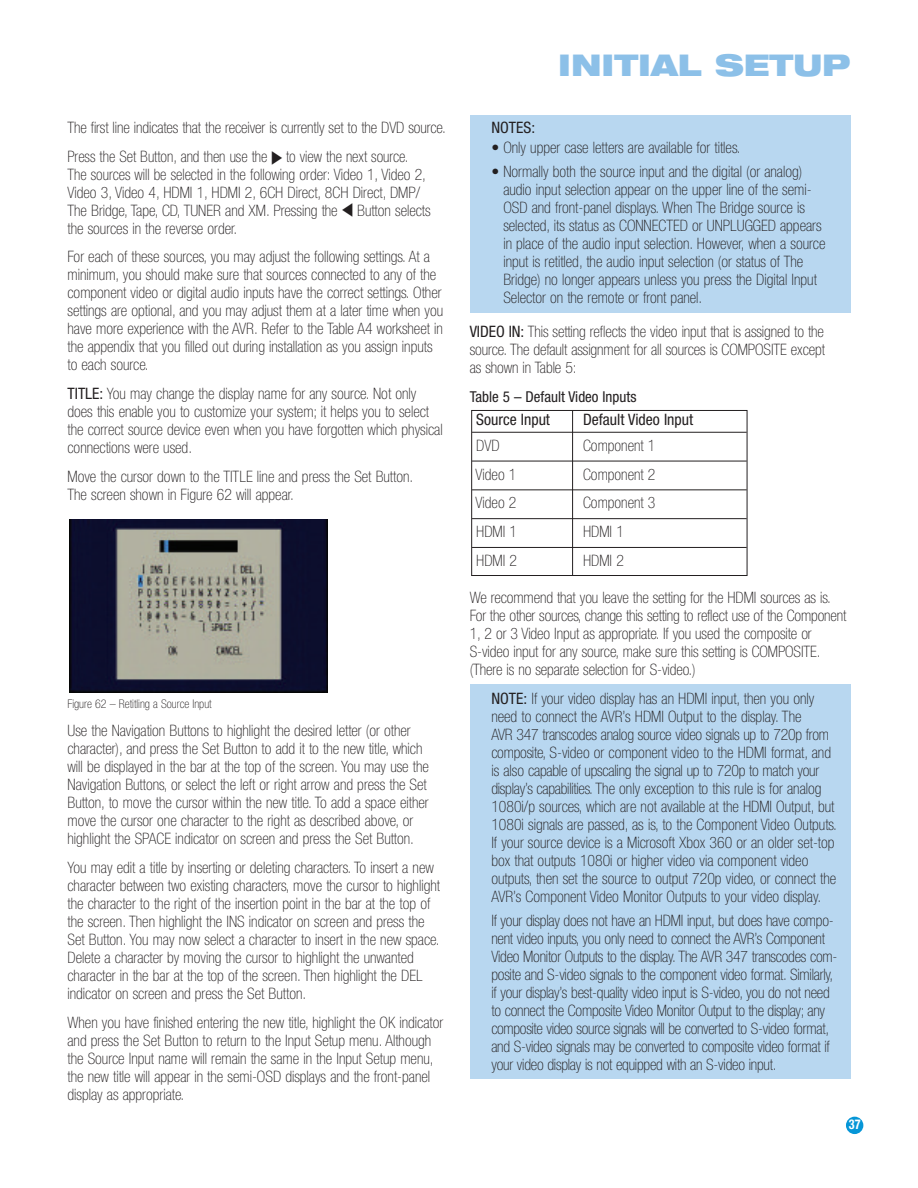
<style>
.page{position:relative;width:918px;height:1188px;background:#fff}
.page>*{position:absolute;margin:0;border:0;box-sizing:border-box;transform-origin:0 0}
.t1{font:900 expanded 30px "Helvetica Neue";color:#8cc0e8}
.t2{font:100 condensed 15.75px/18px "Helvetica Neue";color:#231f20}
.t3{font:condensed 15.75px "Helvetica Neue";color:#231f20}
.t4{font:condensed 15px "Helvetica Neue";color:#231f20}
.t5{font:700 condensed 13.5px "Helvetica Neue";color:#fff;scale:.9 1}
.t6{font:100 condensed 12px "Helvetica Neue";color:#231f20}
.s1{font-family:"Sym Dot Sqr Font";font-weight:400;font-stretch:normal;font-size:13.5px}
.s2{font-weight:400}
</style>
<div class="page">
<div style="left:846px;top:1117px;width:17px;height:17px;background:#0696d7;border-radius:50%"></div>
<div style="left:470px;top:116px;width:380px;height:197px;background:#b8d7f0"></div>
<div style="left:470px;top:684px;width:380px;height:394px;background:#b8d7f0"></div>
<hr style="left:572px;top:410px;width:1px;height:165px;background:#231f20">
<hr style="left:472px;top:432px;width:275px;height:1px;background:#231f20">
<hr style="left:472px;top:461px;width:275px;height:1px;background:#231f20">
<hr style="left:472px;top:490px;width:275px;height:1px;background:#231f20">
<hr style="left:472px;top:518px;width:275px;height:1px;background:#231f20">
<hr style="left:472px;top:547px;width:275px;height:1px;background:#231f20">
<div style="left:471px;top:410px;width:276px;height:166px;border:1px solid #231f20"></div>
<img style="left:69px;top:520px;width:258px;height:173px">
<p class="t2" style="left:68px;top:114px;width:380px;line-height:28.8px">The first line indicates that the receiver is currently set to the DVD source.<br>Press the Set Button, and then use the <span class="s1">›</span> to view the next source.</p>
<p class="t2" style="left:67px;top:166px;width:365px">The sources will be selected in the following order: Video 1, Video 2, Video 3, Video 4, HDMI 1, HDMI 2, 6CH Direct, 8CH Direct, DMP/ The Bridge, Tape, CD, TUNER and XM. Pressing the <span class="s1">‹</span> Button selects the sources in the reverse order.</p>
<p class="t2" style="left:67px;top:249px;width:377px">For each of these sources, you may adjust the following settings. At a minimum, you should make sure that sources connected to any of the component video or digital audio inputs have the correct settings. Other settings are optional, and you may adjust them at a later time when you have more experience with the AVR. Refer to the Table A4 worksheet in the appendix that you filled out during installation as you assign inputs to each source.</p>
<p class="t2" style="left:68px;top:386px;width:377px"><span class="s2">TITLE:</span> You may change the display name for any source. Not only does this enable you to customize your system; it helps you to select the correct source device even when you have forgotten which physical connections were used.</p>
<p class="t2" style="left:68px;top:469px;width:347px">Move the cursor down to the TITLE line and press the Set Button.<br>The screen shown in Figure 62 will appear.</p>
<p class="t6" style="left:68px;top:699px;width:146px">Figure 62 – Retitling a Source Input</p>
<p class="t2" style="left:68px;top:723px;width:363px">Use the Navigation Buttons to highlight the desired letter (or other character), and press the Set Button to add it to the new title, which will be displayed in the bar at the top of the screen. You may use the Navigation Buttons, or select the left or right arrow and press the Set Button, to move the cursor within the new title. To add a space either move the cursor one character to the right as described above, or highlight the SPACE indicator on screen and press the Set Button.</p>
<p class="t2" style="left:68px;top:860px;width:374px">You may edit a title by inserting or deleting characters. To insert a new character between two existing characters, move the cursor to highlight the character to the right of the insertion point in the bar at the top of the screen. Then highlight the INS indicator on screen and press the Set Button. You may now select a character to insert in the new space.<br>Delete a character by moving the cursor to highlight the unwanted character in the bar at the top of the screen. Then highlight the DEL indicator on screen and press the Set Button.</p>
<p class="t2" style="left:68px;top:1015px;width:377px">When you have finished entering the new title, highlight the OK indicator and press the Set Button to return to the Input Setup menu. Although the Source Input name will remain the same in the Input Setup menu, the new title will appear in the semi-OSD displays and the front-panel display as appropriate.</p>
<h1 class="t1" style="left:558px;top:54px;width:294px">INITIAL SETUP</h1>
<p class="t3" style="left:491px;top:121px;width:45px">NOTES:</p>
<p class="t2" style="left:491px;top:140px;width:251px">• Only upper case letters are available for titles.</p>
<p class="t2" style="left:503px;top:163px;width:324px;text-indent:-12px">• Normally both the source input and the digital (or analog) audio input selection appear on the upper line of the semi-OSD and front-panel displays. When The Bridge source is selected, its status as CONNECTED or UNPLUGGED appears in place of the audio input selection. However, when a source input is retitled, the audio input selection (or status of The Bridge) no longer appears unless you press the Digital Input Selector on the remote or front panel.</p>
<p class="t2" style="left:470px;top:324px;width:357px;text-align:justify"><span class="s2">VIDEO IN:</span> This setting reflects the video input that is assigned to the source. The default assignment for all sources is COMPOSITE except as shown in Table 5:</p>
<p class="t4" style="left:470px;top:391px;width:168px">Table 5 – Default Video Inputs</p>
<p class="t3" style="left:476px;top:414px;width:75px">Source Input</p>
<p class="t3" style="left:583px;top:414px;width:112px">Default Video Input</p>
<p class="t2" style="left:476px;top:438px;width:25px">DVD</p>
<p class="t2" style="left:583px;top:438px;width:74px">Component 1</p>
<p class="t2" style="left:476px;top:466px;width:42px">Video 1</p>
<p class="t2" style="left:583px;top:466px;width:74px">Component 2</p>
<p class="t2" style="left:476px;top:495px;width:42px">Video 2</p>
<p class="t2" style="left:583px;top:495px;width:74px">Component 3</p>
<p class="t2" style="left:476px;top:524px;width:42px">HDMI 1</p>
<p class="t2" style="left:583px;top:524px;width:42px">HDMI 1</p>
<p class="t2" style="left:476px;top:553px;width:42px">HDMI 2</p>
<p class="t2" style="left:583px;top:553px;width:42px">HDMI 2</p>
<p class="t2" style="left:470px;top:590px;width:378px">We recommend that you leave the setting for the HDMI sources as is.<br>For the other sources, change this setting to reflect use of the Component 1, 2 or 3 Video Input as appropriate. If you used the composite or S-video input for any source, make sure this setting is COMPOSITE. (There is no separate selection for S-video.)</p>
<p class="t2" style="left:491px;top:691px;width:347px"><span class="s2">NOTE:</span> If your video display has an HDMI input, then you only need to connect the AVR’s HDMI Output to the display. The<br>AVR 347 transcodes analog source video signals up to 720p from composite, S-video or component video to the HDMI format, and is also capable of upscaling the signal up to 720p to match your display’s capabilities. The only exception to this rule is for analog 1080i/p sources, which are not available at the HDMI Output, but 1080i signals are passed, as is, to the Component Video Outputs.<br>If your source device is a Microsoft Xbox 360 or an older set-top box that outputs 1080i or higher video via component video outputs, then set the source to output 720p video, or connect the AVR’s Component Video Monitor Outputs to your video display.</p>
<p class="t2" style="left:491px;top:912px;width:348px">If your display does not have an HDMI input, but does have compo&shy;nent video inputs, you only need to connect the AVR’s Component Video Monitor Outputs to the display. The AVR 347 transcodes com&shy;posite and S-video signals to the component video format. Similarly, if your display’s best-quality video input is S-video, you do not need to connect the Composite Video Monitor Output to the display; any composite video source signals will be converted to S-video format, and S-video signals may be converted to composite video format if your video display is not equipped with an S-video input.</p>
<p class="t5" style="left:849px;top:1120px;width:15px">37</p>
</div>
